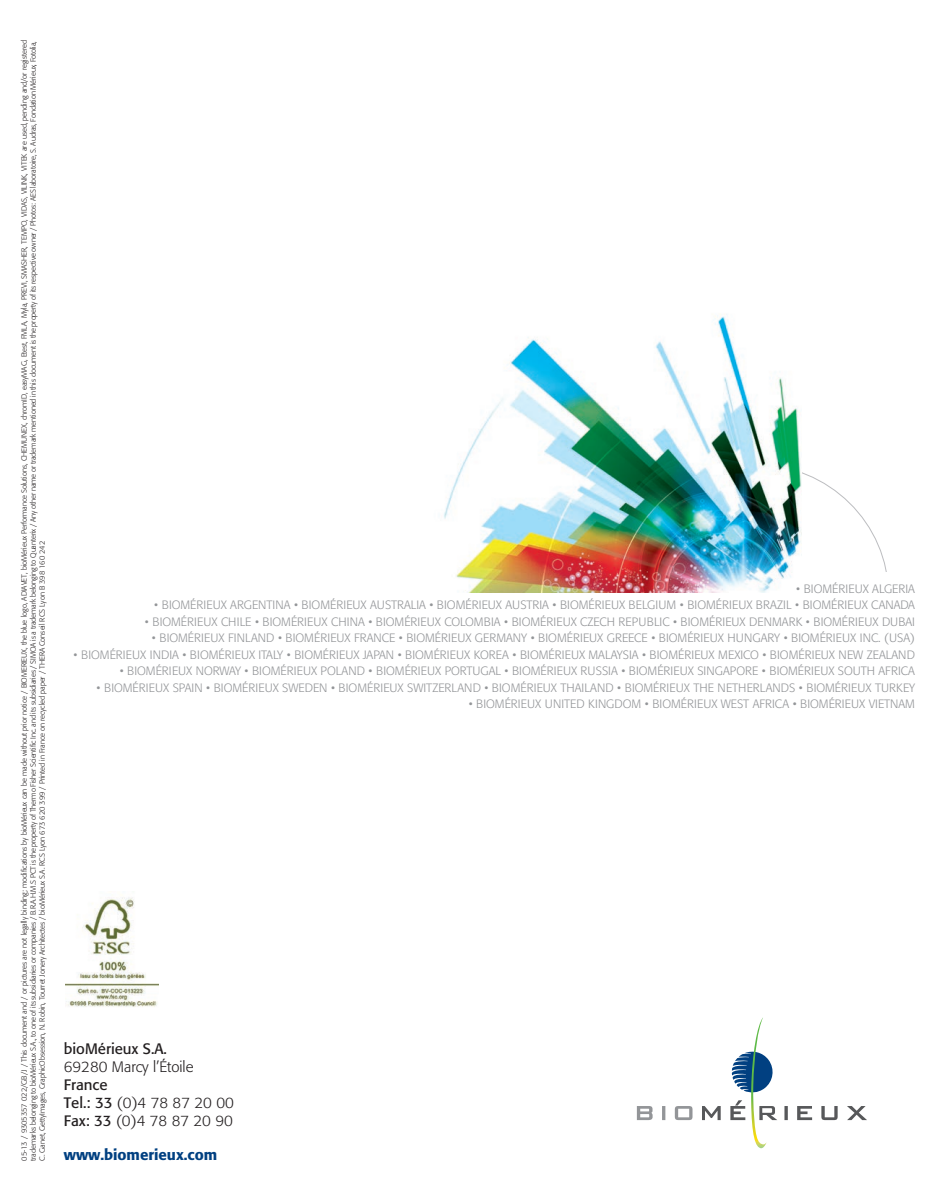
<style>
.page{position:relative;width:936px;height:1191px;background:#fff}
.page>*{position:absolute;margin:0;border:0;box-sizing:border-box;transform-origin:0 0}
.t1{font:300 15px/18px "Formata";color:#231f20}
.t2{font:500 15px "Formata";color:#014081}
.t3{font:15px "Formata";color:#231f20}
.t4{font:300 12px "Formata";color:#939598}
.t5{font:300 7.5px/9px "Formata";letter-spacing:-.01em;color:#231f20}
.s1{font-weight:400}
</style>
<div class="page">
<svg style="left:731px;top:1051px;width:42px;height:42px"></svg>
<img style="left:751px;top:1017px;width:15px;height:131px">
<svg style="left:637px;top:1106px;width:15px;height:14px"></svg>
<svg style="left:662px;top:1106px;width:3px;height:14px"></svg>
<svg style="left:674px;top:1106px;width:18px;height:14px"></svg>
<svg style="left:702px;top:1106px;width:18px;height:14px"></svg>
<svg style="left:730px;top:1100px;width:15px;height:20px"></svg>
<svg style="left:759px;top:1106px;width:18px;height:14px"></svg>
<svg style="left:784px;top:1106px;width:3px;height:14px"></svg>
<svg style="left:797px;top:1106px;width:15px;height:14px"></svg>
<svg style="left:821px;top:1106px;width:16px;height:14px"></svg>
<svg style="left:847px;top:1106px;width:20px;height:14px"></svg>
<img style="left:65px;top:897px;width:93px;height:110px">
<img style="left:444px;top:315px;width:357px;height:278px">
<p class="t5" style="left:20px;top:1160px;width:1121px;rotate:-90deg">05-13 / 9305357 022/GB/J / This document and / or pictures are not legally binding; modifications by bioMérieux can be made without prior notice / BIOMERIEUX, the blue logo, ADIAVET, bioMérieux Performance Solutions, CHEMUNEX, chromID, easyMAG, Etest, FMLA, Myla, PREVI, SMASHER, TEMPO, VIDAS, VILINK, VITEK are used, pending and/or registered</p>
<p class="t5" style="left:29px;top:1160px;width:1121px;rotate:-90deg">trademarks belonging to bioMérieux S.A., to one of its subsidiaries or companies / B.R.A.H.M.S PCT is the property of Thermo Fisher Scientific Inc. and its subsidiaries / SIMOA is a trademark belonging to Quanterix / Any other name or trademark mentioned in this document is the property of its respective owner / Photos: AES laboratoire, S. Audras, Fondation Mérieux, Fotolia,<br>C. Ganet, GettyImages, GraphicObsession, N. Robin, Tourret Jonery Architectes / bioMérieux S.A. RCS Lyon 673 620 399 / Printed in France on recycled paper / THERA Conseil RCS Lyon B 398 160 242</p>
<h2 class="t4" style="left:796px;top:581px;width:120px">• BIOMÉRIEUX ALGERIA</h2>
<h2 class="t4" style="left:154px;top:598px;width:762px">• BIOMÉRIEUX ARGENTINA • BIOMÉRIEUX AUSTRALIA • BIOMÉRIEUX AUSTRIA • BIOMÉRIEUX BELGIUM • BIOMÉRIEUX BRAZIL • BIOMÉRIEUX CANADA</h2>
<h2 class="t4" style="left:145px;top:614px;width:771px">• BIOMÉRIEUX CHILE • BIOMÉRIEUX CHINA • BIOMÉRIEUX COLOMBIA • BIOMÉRIEUX CZECH REPUBLIC • BIOMÉRIEUX DENMARK • BIOMÉRIEUX DUBAI</h2>
<h2 class="t4" style="left:152px;top:631px;width:764px">• BIOMÉRIEUX FINLAND • BIOMÉRIEUX FRANCE • BIOMÉRIEUX GERMANY • BIOMÉRIEUX GREECE • BIOMÉRIEUX HUNGARY • BIOMÉRIEUX INC. (USA)</h2>
<h2 class="t4" style="left:74px;top:647px;width:842px">• BIOMÉRIEUX INDIA • BIOMÉRIEUX ITALY • BIOMÉRIEUX JAPAN • BIOMÉRIEUX KOREA • BIOMÉRIEUX MALAYSIA • BIOMÉRIEUX MEXICO • BIOMÉRIEUX NEW ZEALAND</h2>
<h2 class="t4" style="left:120px;top:664px;width:796px">• BIOMÉRIEUX NORWAY • BIOMÉRIEUX POLAND • BIOMÉRIEUX PORTUGAL • BIOMÉRIEUX RUSSIA • BIOMÉRIEUX SINGAPORE • BIOMÉRIEUX SOUTH AFRICA</h2>
<h2 class="t4" style="left:97px;top:680px;width:819px">• BIOMÉRIEUX SPAIN • BIOMÉRIEUX SWEDEN • BIOMÉRIEUX SWITZERLAND • BIOMÉRIEUX THAILAND • BIOMÉRIEUX THE NETHERLANDS • BIOMÉRIEUX TURKEY</h2>
<h2 class="t4" style="left:468px;top:697px;width:448px">• BIOMÉRIEUX UNITED KINGDOM • BIOMÉRIEUX WEST AFRICA • BIOMÉRIEUX VIETNAM</h2>
<h1 class="t3" style="left:64px;top:1039px;width:105px">bioMérieux S.A.</h1>
<h1 class="t1" style="left:64px;top:1058px;width:131px">69280 Marcy l’Étoile</h1>
<h1 class="t1" style="left:64px;top:1076px;width:171px"><span class="s1">France<br>Tel.: 33</span> (0)4 78 87 20 00<br><span class="s1">Fax: 33</span> (0)4 78 87 20 90</h1>
<h1 class="t2" style="left:64px;top:1145px;width:155px">www.biomerieux.com</h1>
</div>
